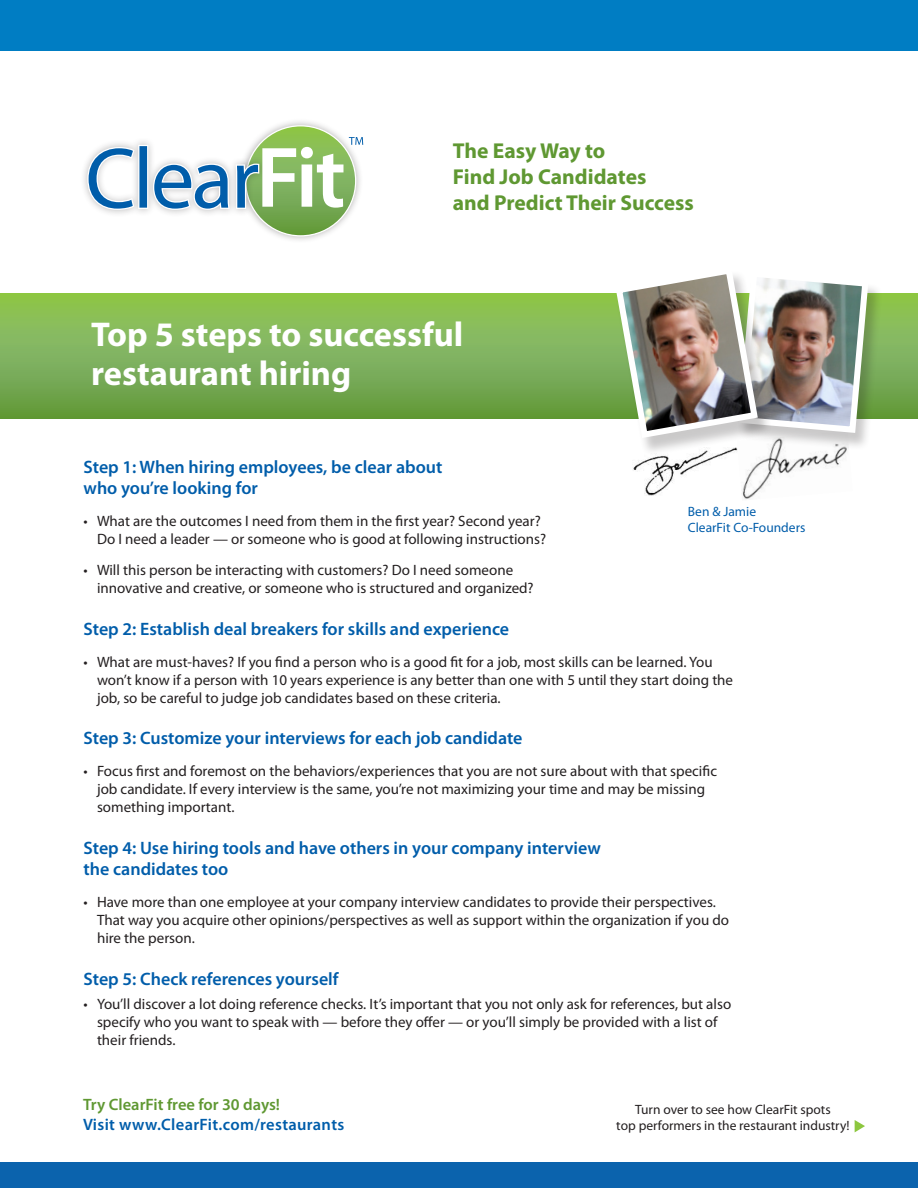
<style>
.page{position:relative;width:918px;height:1188px;background:#fff}
.page>*{position:absolute;margin:0;border:0;box-sizing:border-box;transform-origin:0 0}
.t1{font:700 34.5px/39px "Myriad Pro";color:#fff}
.t2{font:700 21.6px/26px "Myriad Pro";color:#5f9832}
.t3{font:600 18px/21.6px "Myriad Pro";color:#005daa}
.t4{font:600 16.5px/19.8px "Myriad Pro";letter-spacing:.01em;color:#005daa}
.t5{font:15px/18px "Myriad Pro";color:#231f20}
.t6{font:13.5px/16.2px "Myriad Pro";color:#231f20;text-align:center}
.t7{font:13.5px/16.2px "Myriad Pro";color:#005daa}
.s1{color:#5f9832}
</style>
<div class="page">
<img style="left:633px;top:456px;width:87px;height:39px">
<img style="left:742px;top:451px;width:105px;height:49px">
<div style="left:238px;top:118px;width:126px;height:126px;background:#231f20;opacity:.36"></div>
<svg style="left:246px;top:126px;width:110px;height:110px;background:#80b355"></svg>
<div style="left:80px;top:138px;width:187px;height:79px;background:#231f20;opacity:.3"></div>
<svg style="left:86px;top:144px;width:257px;height:67px"></svg>
<svg style="left:349px;top:137px;width:14px;height:8px"></svg>
<svg style="left:0;top:293px;width:918px;height:125px;background:#7db153"></svg>
<div style="left:0;top:0;width:918px;height:50px;background:#007dc3"></div>
<div style="left:737px;top:273px;width:146px;height:178px;background:#231f20;opacity:.24"></div>
<svg style="left:855px;top:1120px;width:10px;height:12px"></svg>
<div style="left:615px;top:270px;width:157px;height:186px;background:#231f20;opacity:.24"></div>
<img style="left:612px;top:270px;width:260px;height:171px">
<div style="left:0;top:1162px;width:918px;height:26px;background:#0b63ad"></div>
<p class="t2" style="left:453px;top:138px;width:242px">The Easy Way to<br>Find Job Candidates<br>and Predict Their Success</p>
<p class="t1" style="left:91px;top:315px;width:374px">Top 5 steps to successful restaurant hiring</p>
<p class="t3" style="left:84px;top:456px;width:360px">Step 1: When hiring employees, be clear about who you’re looking for</p>
<p class="t5" style="left:97px;top:512px;width:451px;text-indent:-14px">• What are the outcomes I need from them in the first year? Second year?<br>Do I need a leader — or someone who is good at following instructions?</p>
<p class="t5" style="left:97px;top:561px;width:438px;text-indent:-14px">• Will this person be interacting with customers? Do I need someone innovative and creative, or someone who is structured and organized?</p>
<p class="t3" style="left:84px;top:618px;width:427px">Step 2: Establish deal breakers for skills and experience</p>
<p class="t5" style="left:97px;top:653px;width:638px;text-indent:-14px">• What are must-haves? If you find a person who is a good fit for a job, most skills can be learned. You won’t know if a person with 10 years experience is any better than one with 5 until they start doing the job, so be careful to judge job candidates based on these criteria.</p>
<p class="t3" style="left:84px;top:728px;width:441px">Step 3: Customize your interviews for each job candidate</p>
<p class="t5" style="left:97px;top:762px;width:622px;text-indent:-14px">• Focus first and foremost on the behaviors/experiences that you are not sure about with that specific job candidate. If every interview is the same, you’re not maximizing your time and may be missing something important.</p>
<p class="t3" style="left:84px;top:837px;width:519px">Step 4: Use hiring tools and have others in your company interview the candidates too</p>
<p class="t5" style="left:97px;top:893px;width:634px;text-indent:-14px">• Have more than one employee at your company interview candidates to provide their perspectives.<br>That way you acquire other opinions/perspectives as well as support within the organization if you do hire the person.</p>
<p class="t3" style="left:84px;top:968px;width:257px">Step 5: Check references yourself</p>
<p class="t5" style="left:97px;top:996px;width:636px;text-indent:-14px">• You’ll discover a lot doing reference checks. It’s important that you not only ask for references, but also specify who you want to speak with — before they offer — or you’ll simply be provided with a list of their friends.</p>
<p class="t7" style="left:688px;top:504px;width:119px">Ben &amp; Jamie<br>ClearFit Co-Founders</p>
<p class="t4" style="left:83px;top:1095px;width:263px"><span class="s1">Try ClearFit free for 30 days!<br></span>Visit www.ClearFit.com/restaurants</p>
<p class="t6" style="left:616px;top:1102px;width:235px">Turn over to see how ClearFit spots<br>top performers in the restaurant industry!</p>
</div>
